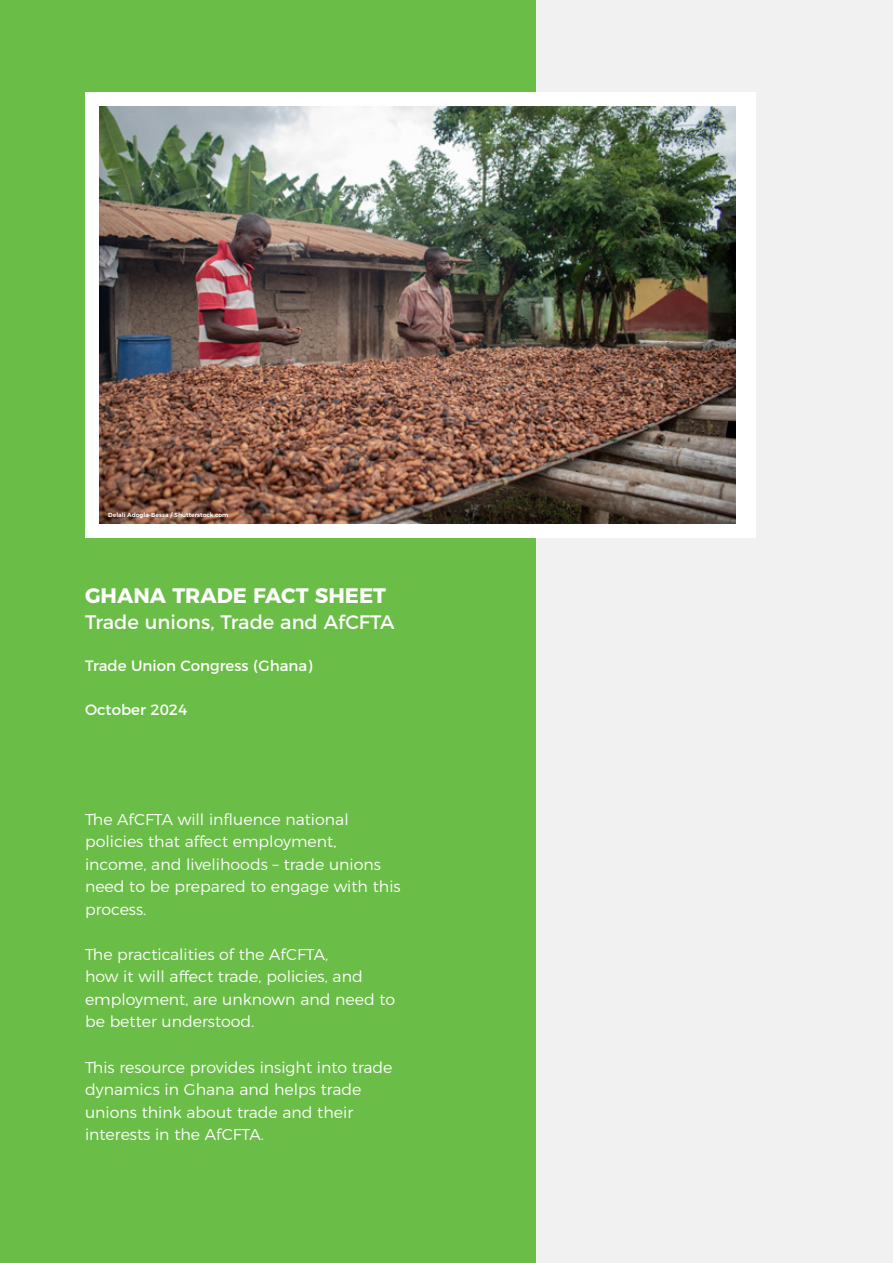
<style>
.page{position:relative;width:893px;height:1263px;background:#fff}
.page>*{position:absolute;margin:0;border:0;box-sizing:border-box;transform-origin:0 0}
.t1{font:700 21px "Montserrat";color:#fff}
.t2{font:19.5px "Montserrat";color:#fff}
.t3{font:300 15.75px/22.5px "Montserrat";color:#fff}
.t4{font:15px "Montserrat";color:#fff}
.t5{font:600 6px "Montserrat";color:#fff}
</style>
<div class="page">
<div style="left:524px;top:0;width:369px;height:1263px;background:#f1f1f2"></div>
<div style="left:0;top:0;width:535px;height:1263px;background:#6abd46"></div>
<div style="left:85px;top:92px;width:670px;height:446px;background:#fff"></div>
<img style="left:100px;top:106px;width:635px;height:417px">
<p class="t5" style="left:108px;top:510px;width:122px">Delali Adogla-Bessa / Shutterstock.com</p>
<h1 class="t1" style="left:85px;top:579px;width:303px">GHANA TRADE FACT SHEET</h1>
<p class="t2" style="left:85px;top:606px;width:311px">Trade unions, Trade and AfCFTA</p>
<p class="t4" style="left:85px;top:654px;width:229px">Trade Union Congress (Ghana)</p>
<p class="t4" style="left:85px;top:697px;width:104px">October 2024</p>
<p class="t3" style="left:85px;top:807px;width:317px">The AfCFTA will influence national policies that affect employment, income, and livelihoods – trade unions need to be prepared to engage with this process.</p>
<p class="t3" style="left:85px;top:942px;width:312px">The practicalities of the AfCFTA,<br>how it will affect trade, policies, and employment, are unknown and need to be better understood.</p>
<p class="t3" style="left:85px;top:1054px;width:309px">This resource provides insight into trade dynamics in Ghana and helps trade unions think about trade and their interests in the AfCFTA.</p>
</div>
